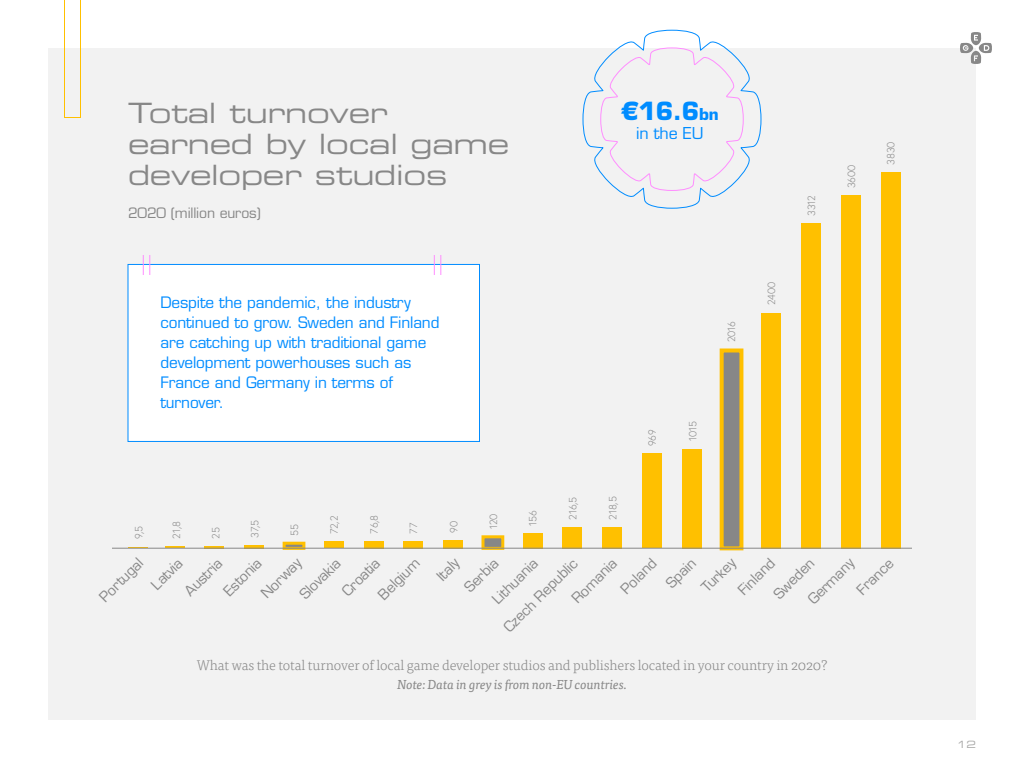
<style>
.page{position:relative;width:1024px;height:768px;background:#fff}
.page>*{position:absolute;margin:0;border:0;box-sizing:border-box;transform-origin:0 0}
.t1{font:28px/31.1px "Eurostile LT Std Ex 2";letter-spacing:-.01em;color:#878787}
.body_groter{font:700 24.4px "Eurostile LT Std";color:#008cff}
.body_groter-2{font:16px "Eurostile LT Std";letter-spacing:-.01em;color:#008cff}
.body_groter-3{font:15.4px/20px "Eurostile LT Std";letter-spacing:-.01em;color:#008cff}
.body_groter-4{font:14px "Eurostile LT Std";letter-spacing:-.01em;color:#878787}
.body_groter-5{font:300 14px "Tisa Pro";letter-spacing:-.01em;color:#878787}
.body_groter-6{font:italic 13px "Tisa Pro";letter-spacing:-.01em;color:#878787}
.body_groter-7{font:300 10.5px "Europa";letter-spacing:-.01em;color:#878787}
.t2{font:10px "Eurostile LT Std Ex 2";color:#a8a8a7}
.s1{font-size:16px}
</style>
<div class="page">
<div style="left:48px;top:48px;width:928px;height:672px;background:#f2f2f2"></div>
<div style="left:881px;top:172px;width:20px;height:376px;background:#ffc000"></div>
<div style="left:841px;top:195px;width:20px;height:353px;background:#ffc000"></div>
<div style="left:801px;top:223px;width:20px;height:325px;background:#ffc000"></div>
<div style="left:761px;top:313px;width:20px;height:235px;background:#ffc000"></div>
<div style="left:720px;top:349px;width:23px;height:201px;background:#878787;border:4px solid #ffc000"></div>
<div style="left:682px;top:449px;width:20px;height:99px;background:#ffc000"></div>
<div style="left:642px;top:453px;width:20px;height:95px;background:#ffc000"></div>
<div style="left:602px;top:527px;width:20px;height:21px;background:#ffc000"></div>
<div style="left:563px;top:527px;width:19px;height:21px;background:#ffc000"></div>
<div style="left:523px;top:533px;width:20px;height:15px;background:#ffc000"></div>
<div style="left:482px;top:535px;width:22px;height:15px;background:#878787;border:3px solid #ffc000"></div>
<div style="left:443px;top:540px;width:20px;height:8px;background:#ffc000"></div>
<div style="left:403px;top:541px;width:20px;height:7px;background:#ffc000"></div>
<div style="left:364px;top:541px;width:19px;height:7px;background:#ffc000"></div>
<div style="left:324px;top:542px;width:20px;height:6px;background:#ffc000"></div>
<svg style="left:283px;top:542px;width:22px;height:8px"></svg>
<hr style="left:244px;top:545px;width:20px;height:3px;background:#ffc000">
<svg style="left:205px;top:546px;width:19px;height:2px"></svg>
<hr style="left:165px;top:546px;width:20px;height:2px;background:#ffc000">
<svg style="left:128px;top:547px;width:20px;height:1px"></svg>
<svg style="left:64px;top:0;width:17px;height:118px"></svg>
<hr style="left:112px;top:548px;width:800px;height:1px;background:#878787">
<svg style="left:582px;top:29px;width:180px;height:180px"></svg>
<svg style="left:960px;top:32px;width:32px;height:32px"></svg>
<div style="left:128px;top:264px;width:352px;height:177px;background:#fff"></div>
<div style="left:128px;top:264px;width:352px;height:178px;border:1px solid #008cff"></div>
<svg style="left:143px;top:255px;width:7px;height:20px"></svg>
<svg style="left:434px;top:255px;width:7px;height:20px"></svg>
<h1 class="t1" style="left:128px;top:97px;width:383px">Total turnover earned by local game developer studios</h1>
<h1 class="body_groter-4" style="left:128px;top:205px;width:134px">2020 (million euros)</h1>
<p class="body_groter-3" style="left:160px;top:293px;width:281px">Despite the pandemic, the industry continued to grow. Sweden and Finland are catching up with traditional game development powerhouses such as<br>France and Germany in terms of turnover.</p>
<p class="body_groter-7" style="left:132px;top:539px;width:15px;rotate:-90deg">9,5</p>
<p class="body_groter-7" style="left:170px;top:539px;width:19px;rotate:-90deg">21,8</p>
<p class="body_groter-7" style="left:209px;top:539px;width:13px;rotate:-90deg">25</p>
<p class="body_groter-7" style="left:248px;top:538px;width:20px;rotate:-90deg">37,5</p>
<p class="body_groter-7" style="left:288px;top:536px;width:13px;rotate:-90deg">55</p>
<p class="body_groter-7" style="left:328px;top:534px;width:20px;rotate:-90deg">72,2</p>
<p class="body_groter-7" style="left:368px;top:534px;width:20px;rotate:-90deg">76,8</p>
<p class="body_groter-7" style="left:407px;top:534px;width:12px;rotate:-90deg">77</p>
<p class="body_groter-7" style="left:447px;top:533px;width:13px;rotate:-90deg">90</p>
<p class="body_groter-7" style="left:487px;top:529px;width:17px;rotate:-90deg">120</p>
<p class="body_groter-7" style="left:526px;top:526px;width:17px;rotate:-90deg">156</p>
<p class="body_groter" style="left:621px;top:96px;width:99px">€16.6<span class="s1">bn</span></p>
<p class="body_groter-2" style="left:636px;top:123px;width:69px">in the EU</p>
<p class="body_groter-7" style="left:566px;top:520px;width:25px;rotate:-90deg">216,5</p>
<p class="body_groter-7" style="left:606px;top:520px;width:25px;rotate:-90deg">218,5</p>
<p class="body_groter-7" style="left:646px;top:446px;width:18px;rotate:-90deg">969</p>
<p class="body_groter-7" style="left:725px;top:342px;width:23px;rotate:-90deg">2016</p>
<p class="body_groter-7" style="left:686px;top:441px;width:22px;rotate:-90deg">1015</p>
<p class="body_groter-7" style="left:765px;top:305px;width:25px;rotate:-90deg">2400</p>
<p class="body_groter-7" style="left:805px;top:216px;width:22px;rotate:-90deg">3312</p>
<p class="body_groter-7" style="left:845px;top:188px;width:25px;rotate:-90deg">3600</p>
<p class="body_groter-7" style="left:884px;top:165px;width:25px;rotate:-90deg">3830</p>
<p class="body_groter-4" style="left:96px;top:593px;width:57px;rotate:-45deg">Portugal</p>
<p class="body_groter-4" style="left:296px;top:591px;width:52px;rotate:-45deg">Slovakia</p>
<p class="body_groter-4" style="left:375px;top:591px;width:53px;rotate:-45deg">Belgium</p>
<p class="body_groter-4" style="left:489px;top:596px;width:60px;rotate:-45deg">Lithuania</p>
<p class="body_groter-4" style="left:568px;top:595px;width:58px;rotate:-45deg">Romania</p>
<p class="body_groter-4" style="left:220px;top:588px;width:48px;rotate:-45deg">Estonia</p>
<p class="body_groter-4" style="left:339px;top:588px;width:48px;rotate:-45deg">Croatia</p>
<p class="body_groter-4" style="left:461px;top:584px;width:43px;rotate:-45deg">Serbia</p>
<p class="body_groter-4" style="left:617px;top:585px;width:45px;rotate:-45deg">Poland</p>
<p class="body_groter-4" style="left:735px;top:586px;width:47px;rotate:-45deg">Finland</p>
<p class="body_groter-4" style="left:804px;top:596px;width:60px;rotate:-45deg">Germany</p>
<p class="body_groter-4" style="left:181px;top:587px;width:48px;rotate:-45deg">Austria</p>
<p class="body_groter-4" style="left:698px;top:584px;width:43px;rotate:-45deg">Turkey</p>
<p class="body_groter-4" style="left:433px;top:572px;width:26px;rotate:-45deg">Italy</p>
<p class="body_groter-4" style="left:500px;top:624px;width:99px;rotate:-45deg">Czech Republic</p>
<p class="body_groter-4" style="left:770px;top:590px;width:52px;rotate:-45deg">Sweden</p>
<p class="body_groter-4" style="left:853px;top:586px;width:46px;rotate:-45deg">France</p>
<p class="body_groter-4" style="left:258px;top:590px;width:51px;rotate:-45deg">Norway</p>
<p class="body_groter-4" style="left:663px;top:580px;width:37px;rotate:-45deg">Spain</p>
<p class="body_groter-4" style="left:148px;top:581px;width:39px;rotate:-45deg">Latvia</p>
<p class="body_groter-5" style="left:197px;top:655px;width:632px">What was the total turnover of local game developer studios and publishers located in your country in 2020?</p>
<p class="body_groter-6" style="left:397px;top:675px;width:231px">Note: Data in grey is from non-EU countries.</p>
<p class="t2" style="left:957px;top:737px;width:21px">12</p>
</div>
